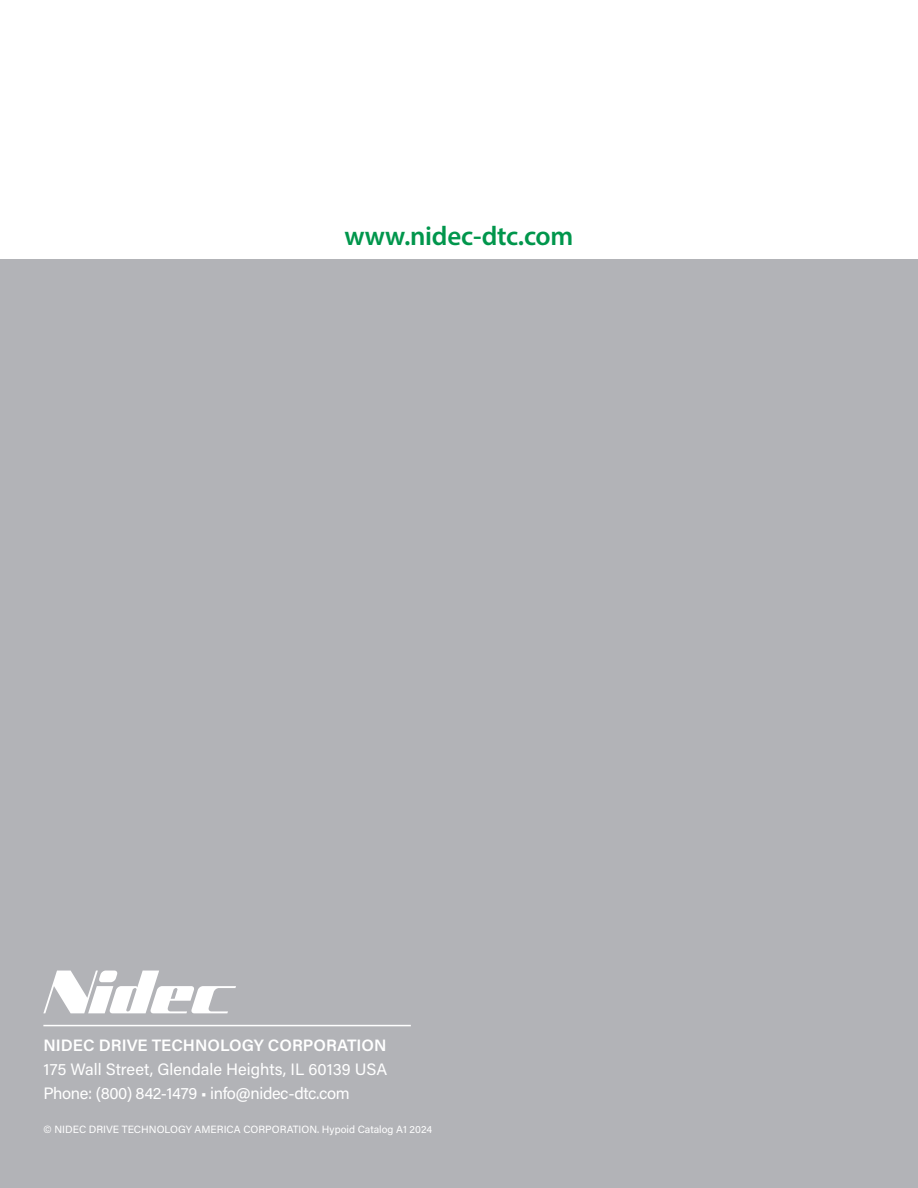
<style>
.page{position:relative;width:918px;height:1188px;background:#fff}
.page>*{position:absolute;margin:0;border:0;box-sizing:border-box;transform-origin:0 0}
.t1{font:600 27px "Myriad Pro";letter-spacing:-.01em;color:#00964c}
.t2{font:16.5px/24px "Acumin Pro";letter-spacing:-.005em;color:#fff}
.t3{font:600 16.5px "Acumin Pro";color:#fff}
.t4{font:10.5px "Acumin Pro";color:#fff}
</style>
<div class="page">
<div style="left:0;top:259px;width:918px;height:929px;background:#b2b3b7"></div>
<hr style="left:43px;top:1025px;width:368px;height:1px;background:#fff">
<svg style="left:43px;top:971px;width:193px;height:42px"></svg>
<h1 class="t1" style="left:345px;top:219px;width:230px">www.nidec-dtc.com</h1>
<p class="t3" style="left:43px;top:1033px;width:345px">NIDEC DRIVE TECHNOLOGY CORPORATION</p>
<p class="t2" style="left:43px;top:1056px;width:345px">175 Wall Street, Glendale Heights, IL 60139 USA<br>Phone: (800) 842-1479 • info@nidec-dtc.com</p>
<p class="t4" style="left:43px;top:1122px;width:390px">© NIDEC DRIVE TECHNOLOGY AMERICA CORPORATION. Hypoid Catalog A1 2024</p>
</div>
